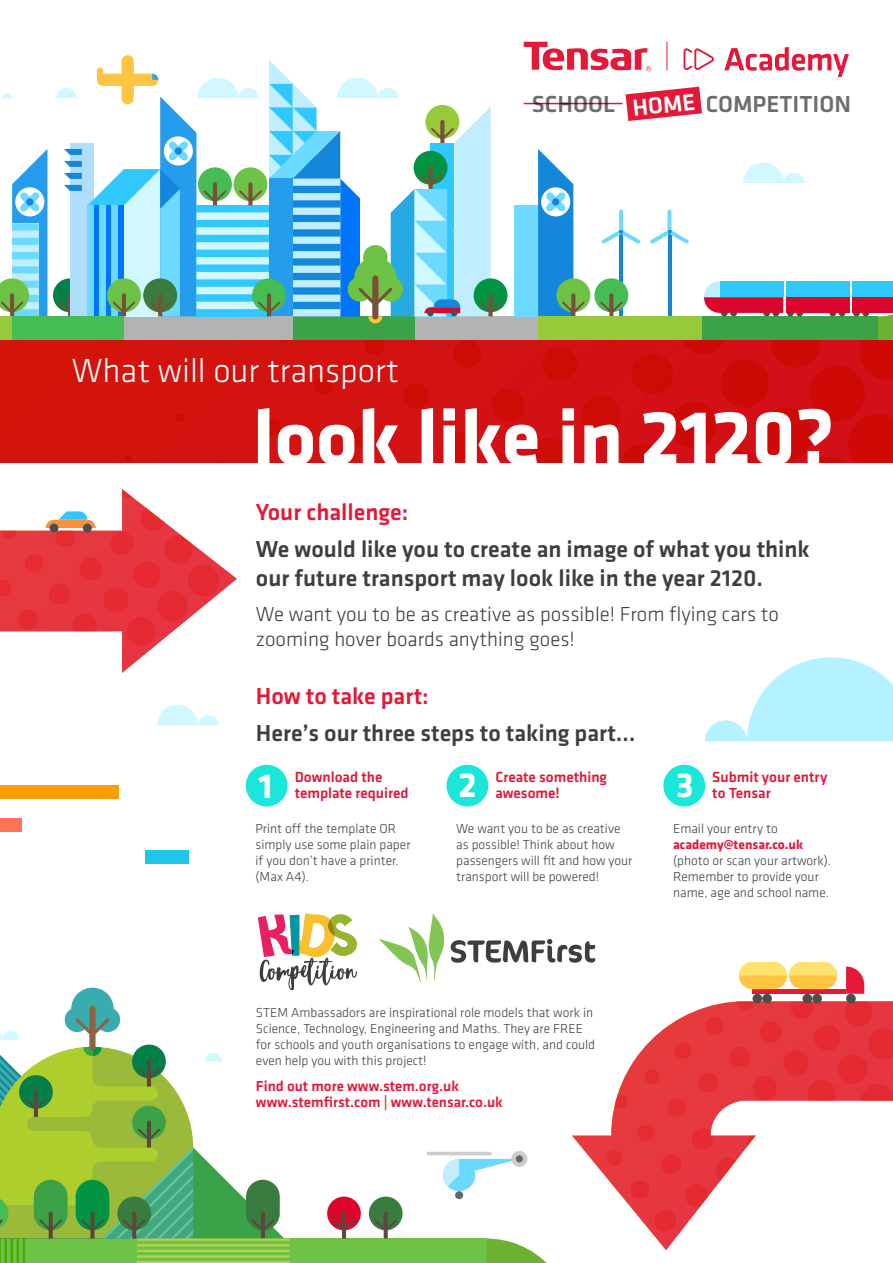
<style>
.page{position:relative;width:893px;height:1263px;background:#fff}
.page>*{position:absolute;margin:0;border:0;box-sizing:border-box;transform-origin:0 0}
.t1{font:700 79.8px "Klavika";color:#fff}
.t2{font:700 36px "Klavika";color:#fff}
.t3{font:300 34.65px "Klavika";color:#fff}
.t4{font:500 24px/28.8px "Klavika";color:#3e3e3f}
.t5{font:500 24px "Klavika";color:#e51837}
.t6{font:500 24px "Klavika";color:#6c6d70}
.t7{font:500 24px "Klavika";color:#fff}
.t8{font:300 21px/25.2px "Klavika";color:#3e3e3f}
.t9{font:500 15.15px/16.5px "Klavika";color:#e51837}
.t10{font:500 15px/16.6px "Klavika";color:#e51837}
.t11{font:300 13.5px/16.2px "Klavika";color:#3e3e3f}
.s1{font-weight:700;color:#e51837}
</style>
<div class="page">
<svg style="left:487px;top:1238px;width:60px;height:25px"></svg>
<div style="left:0;top:1238px;width:487px;height:25px;background:#6ec347"></div>
<div style="left:327px;top:1196px;width:34px;height:34px;background:#dc052c;border-radius:50%"></div>
<svg style="left:333px;top:1211px;width:22px;height:27px"></svg>
<div style="left:369px;top:1196px;width:34px;height:34px;background:#387c3f;border-radius:50%"></div>
<svg style="left:374px;top:1211px;width:23px;height:27px"></svg>
<div style="left:71px;top:988px;width:43px;height:42px;background:#39acaf;border-radius:50%"></div>
<hr style="left:137px;top:1244px;width:153px;height:2px;background:#b5d153">
<hr style="left:137px;top:1255px;width:153px;height:2px;background:#b5d153">
<hr style="left:137px;top:1238px;width:153px;height:3px;background:#b5d153">
<hr style="left:137px;top:1250px;width:153px;height:2px;background:#b5d153">
<hr style="left:137px;top:1261px;width:153px;height:2px;background:#b5d153">
<svg style="left:0;top:1006px;width:284px;height:257px"></svg>
<div style="left:0;top:316px;width:878px;height:24px;background:#b3b3b3"></div>
<div style="left:293px;top:316px;width:122px;height:24px;background:#3ca247"></div>
<div style="left:53px;top:278px;width:34px;height:34px;background:#038048;border-radius:50%"></div>
<svg style="left:59px;top:293px;width:11px;height:23px"></svg>
<div style="left:70px;top:143px;width:24px;height:173px;background:#afdefa"></div>
<svg style="left:56px;top:88px;width:21px;height:10px"></svg>
<svg style="left:64px;top:149px;width:18px;height:42px"></svg>
<div style="left:514px;top:205px;width:24px;height:111px;background:#6cdaff"></div>
<div style="left:474px;top:278px;width:33px;height:34px;background:#019444;border-radius:50%"></div>
<hr style="left:619px;top:230px;width:4px;height:86px;background:#1487da">
<svg style="left:601px;top:210px;width:40px;height:34px"></svg>
<svg style="left:668px;top:244px;width:3px;height:72px"></svg>
<svg style="left:650px;top:210px;width:39px;height:34px"></svg>
<div style="left:556px;top:278px;width:34px;height:34px;background:#6ec347;border-radius:50%"></div>
<svg style="left:538px;top:149px;width:47px;height:167px"></svg>
<svg style="left:0;top:149px;width:47px;height:167px"></svg>
<div style="left:594px;top:278px;width:34px;height:34px;background:#45bc54;border-radius:50%"></div>
<svg style="left:600px;top:293px;width:23px;height:23px"></svg>
<svg style="left:2px;top:93px;width:10px;height:5px"></svg>
<svg style="left:88px;top:55px;width:414px;height:268px"></svg>
<div style="left:12px;top:316px;width:112px;height:24px;background:#45bc54"></div>
<div style="left:0;top:316px;width:12px;height:24px;background:#96ca3a"></div>
<div style="left:538px;top:316px;width:164px;height:24px;background:#96ca3a"></div>
<svg style="left:878px;top:314px;width:15px;height:26px"></svg>
<div style="left:702px;top:316px;width:176px;height:24px;background:#3ca247"></div>
<div style="left:721px;top:309px;width:7px;height:7px;background:#4d4d4d;border-radius:50%"></div>
<div style="left:730px;top:309px;width:7px;height:7px;background:#4d4d4d;border-radius:50%"></div>
<div style="left:763px;top:309px;width:7px;height:7px;background:#4d4d4d;border-radius:50%"></div>
<div style="left:772px;top:309px;width:7px;height:7px;background:#4d4d4d;border-radius:50%"></div>
<svg style="left:704px;top:281px;width:79px;height:32px;background:#db3859"></svg>
<div style="left:720px;top:281px;width:63px;height:16px;background:#31c8ff"></div>
<div style="left:787px;top:309px;width:7px;height:7px;background:#4d4d4d;border-radius:50%"></div>
<div style="left:796px;top:309px;width:7px;height:7px;background:#4d4d4d;border-radius:50%"></div>
<div style="left:829px;top:309px;width:7px;height:7px;background:#4d4d4d;border-radius:50%"></div>
<div style="left:838px;top:309px;width:7px;height:7px;background:#4d4d4d;border-radius:50%"></div>
<div style="left:786px;top:281px;width:63px;height:16px;background:#31c8ff"></div>
<div style="left:786px;top:297px;width:63px;height:16px;background:#dc052c"></div>
<div style="left:853px;top:309px;width:7px;height:7px;background:#4d4d4d;border-radius:50%"></div>
<div style="left:862px;top:309px;width:7px;height:7px;background:#4d4d4d;border-radius:50%"></div>
<div style="left:852px;top:281px;width:41px;height:16px;background:#31c8ff"></div>
<div style="left:852px;top:297px;width:41px;height:16px;background:#dc052c"></div>
<svg style="left:0;top:340px;width:893px;height:122px;background:#d2100f"></svg>
<svg style="left:572px;top:1001px;width:321px;height:249px"></svg>
<svg style="left:705px;top:657px;width:188px;height:84px"></svg>
<svg style="left:157px;top:705px;width:61px;height:20px"></svg>
<svg style="left:743px;top:162px;width:61px;height:21px"></svg>
<div style="left:752px;top:989px;width:94px;height:5px;background:#e51837"></div>
<div style="left:802px;top:994px;width:10px;height:9px;background:#4d4d4d;border-radius:50%"></div>
<svg style="left:846px;top:966px;width:18px;height:28px"></svg>
<div style="left:846px;top:994px;width:10px;height:9px;background:#4d4d4d;border-radius:50%"></div>
<div style="left:812px;top:994px;width:10px;height:9px;background:#4d4d4d;border-radius:50%"></div>
<div style="left:752px;top:994px;width:10px;height:9px;background:#4d4d4d;border-radius:50%"></div>
<div style="left:762px;top:994px;width:10px;height:9px;background:#4d4d4d;border-radius:50%"></div>
<svg style="left:739px;top:962px;width:98px;height:27px;background:#ffd96d"></svg>
<div style="left:511px;top:1151px;width:16px;height:16px;background:#ccc;border-radius:50%"></div>
<div style="left:516px;top:1155px;width:7px;height:7px;background:#666;border-radius:50%"></div>
<hr style="left:427px;top:1152px;width:65px;height:3px;background:#ccc;border-radius:2px">
<div style="left:455px;top:1191px;width:8px;height:8px;background:#666;border-radius:50%"></div>
<svg style="left:443px;top:1159px;width:76px;height:32px"></svg>
<div style="left:246px;top:765px;width:42px;height:41px;background:#1be6da;border-radius:50%"></div>
<div style="left:446px;top:765px;width:42px;height:41px;background:#1be6da;border-radius:50%"></div>
<div style="left:663px;top:765px;width:42px;height:41px;background:#1be6da;border-radius:50%"></div>
<div style="left:0;top:785px;width:118px;height:13px;background:#ff9e00"></div>
<div style="left:146px;top:851px;width:43px;height:13px;background:#1cc7eb"></div>
<div style="left:0;top:818px;width:21px;height:13px;background:#ff7359"></div>
<svg style="left:667px;top:42px;width:1px;height:28px"></svg>
<svg style="left:524px;top:42px;width:127px;height:29px"></svg>
<svg style="left:683px;top:48px;width:31px;height:22px"></svg>
<svg style="left:724px;top:47px;width:125px;height:30px"></svg>
<hr style="left:524px;top:103px;width:98px;height:1px;background:#e51837">
<svg style="left:626px;top:87px;width:76px;height:34px"></svg>
<svg style="left:0;top:489px;width:237px;height:184px"></svg>
<svg style="left:258px;top:913px;width:99px;height:77px"></svg>
<svg style="left:379px;top:914px;width:217px;height:69px"></svg>
<p class="t7" style="left:631px;top:92px;width:65px;rotate:-6deg">HOME</p>
<p class="t6" style="left:532px;top:87px;width:85px">SCHOOL</p>
<p class="t6" style="left:706px;top:87px;width:147px">COMPETITION</p>
<p class="t3" style="left:72px;top:349px;width:329px">What will our transport</p>
<p class="t1" style="left:253px;top:380px;width:583px">look like in 2120?</p>
<p class="t5" style="left:256px;top:496px;width:154px">Your challenge:</p>
<p class="t4" style="left:256px;top:534px;width:555px">We would like you to create an image of what you think our future transport may look like in the year 2120.</p>
<p class="t8" style="left:256px;top:601px;width:524px">We want you to be as creative as possible! From flying cars to zooming hover boards anything goes!</p>
<p class="t5" style="left:256px;top:680px;width:174px">How to take part:</p>
<p class="t4" style="left:256px;top:718px;width:381px">Here’s our three steps to taking part…</p>
<p class="t9" style="left:295px;top:768px;width:115px">Download the template required</p>
<p class="t11" style="left:256px;top:820px;width:157px">Print off the template OR simply use some plain paper if you don’t have a printer. (Max A4).</p>
<p class="t9" style="left:495px;top:768px;width:113px">Create something awesome!</p>
<p class="t11" style="left:456px;top:820px;width:178px">We want you to be as creative as possible! Think about how passengers will fit and how your transport will be powered!</p>
<p class="t9" style="left:712px;top:768px;width:117px">Submit your entry to Tensar</p>
<p class="t11" style="left:673px;top:820px;width:160px">Email your entry to <span class="s1">academy@tensar.co.uk </span>(photo or scan your artwork).<br>Remember to provide your name, age and school name.</p>
<p class="t2" style="left:259px;top:760px;width:16px">1</p>
<p class="t2" style="left:458px;top:759px;width:20px">2</p>
<p class="t2" style="left:676px;top:759px;width:19px">3</p>
<p class="t11" style="left:256px;top:1004px;width:341px">STEM Ambassadors are inspirational role models that work in Science, Technology, Engineering and Maths. They are FREE for schools and youth organisations to engage with, and could even help you with this project!</p>
<p class="t10" style="left:256px;top:1077px;width:248px">Find out more www.stem.org.uk www.stemfirst.com | www.tensar.co.uk</p>
</div>
